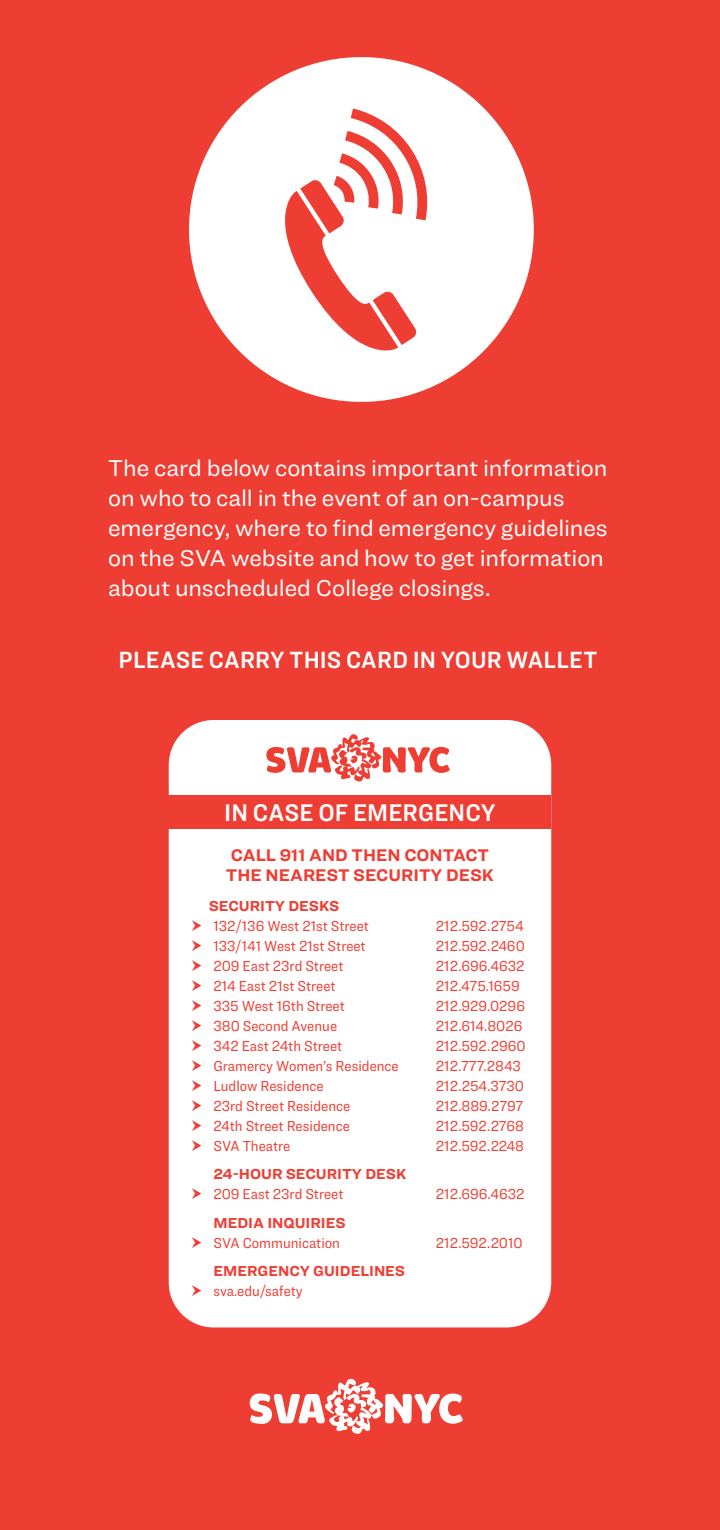
<style>
.page{position:relative;width:720px;height:1530px;background:#ee3e34}
.page>*{position:absolute;margin:0;border:0;box-sizing:border-box;transform-origin:0 0}
.t1{font:25px "Ringside Narrow Semi";letter-spacing:.005em;color:#fff}
.t2{font:24.5px "Ringside Narrow Semi";letter-spacing:.01em;color:#fff}
.t3{font:23.75px/30px "Ringside";letter-spacing:-.005em;color:#fff}
.t4{font:700 17.5px "Ringside";color:#ee3e34}
.t5{font:15px/20px "Ringside Narrow";color:#ee3e34}
.t6{font:700 15px/20px "Ringside";color:#ee3e34}
.s1{font-family:"Ringside";font-weight:700}
.s2{font-family:"Ringside Narrow";font-weight:400}
</style>
<div class="page">
<div style="left:169px;top:720px;width:382px;height:608px;background:#fff;border-radius:45px"></div>
<div style="left:169px;top:795px;width:382px;height:34px;background:#ee3e34"></div>
<div style="left:189px;top:57px;width:345px;height:345px;background:#fff;border-radius:50%"></div>
<svg style="left:285px;top:109px;width:143px;height:242px"></svg>
<svg style="left:266px;top:734px;width:184px;height:48px"></svg>
<svg style="left:249px;top:1379px;width:214px;height:55px"></svg>
<p class="t3" style="left:108px;top:453px;width:501px">The card below contains important information on who to call in the event of an on-campus emergency, where to find emergency guidelines on the SVA website and how to get information about unscheduled College closings.</p>
<p class="t2" style="left:119px;top:642px;width:480px">PLEASE CARRY THIS CARD IN YOUR WALLET</p>
<p class="t1" style="left:224px;top:795px;width:273px">IN CASE OF EMERGENCY</p>
<p class="t4" style="left:231px;top:842px;width:260px">CALL 911 AND THEN CONTACT</p>
<p class="t4" style="left:226px;top:862px;width:270px">THE NEAREST SECURITY DESK</p>
<p class="t6" style="left:209px;top:896px;width:132px">SECURITY DESKS</p>
<p class="t5" style="left:213px;top:916px;width:157px">132/136 West 21st Street</p>
<p class="t5" style="left:436px;top:916px;width:89px">212.592.2754</p>
<p class="t5" style="left:213px;top:936px;width:154px">133/141 West 21st Street</p>
<p class="t5" style="left:436px;top:936px;width:90px">212.592.2460</p>
<p class="t5" style="left:213px;top:956px;width:132px">209 East 23rd Street</p>
<p class="t5" style="left:436px;top:956px;width:90px">212.696.4632</p>
<p class="t5" style="left:213px;top:976px;width:124px">214 East 21st Street</p>
<p class="t5" style="left:436px;top:976px;width:85px">212.475.1659</p>
<p class="t5" style="left:213px;top:996px;width:133px">335 West 16th Street</p>
<p class="t5" style="left:436px;top:996px;width:91px">212.929.0296</p>
<p class="t5" style="left:213px;top:1016px;width:125px">380 Second Avenue</p>
<p class="t5" style="left:436px;top:1016px;width:88px">212.614.8026</p>
<p class="t5" style="left:213px;top:1036px;width:130px">342 East 24th Street</p>
<p class="t5" style="left:436px;top:1036px;width:91px">212.592.2960</p>
<p class="t5" style="left:213px;top:1056px;width:187px">Gramercy Women’s Residence</p>
<p class="t5" style="left:436px;top:1056px;width:87px">212.777.2843</p>
<p class="t5" style="left:213px;top:1076px;width:112px">Ludlow Residence</p>
<p class="t5" style="left:436px;top:1076px;width:90px">212.254.3730</p>
<p class="t5" style="left:213px;top:1096px;width:138px">23rd Street Residence</p>
<p class="t5" style="left:436px;top:1096px;width:89px">212.889.2797</p>
<p class="t5" style="left:213px;top:1116px;width:138px">24th Street Residence</p>
<p class="t5" style="left:436px;top:1116px;width:90px">212.592.2768</p>
<p class="t5" style="left:213px;top:1136px;width:78px">SVA Theatre</p>
<p class="t5" style="left:436px;top:1136px;width:90px">212.592.2248</p>
<p class="t6" style="left:213px;top:1163px;width:194px">24-HOUR SECURITY DESK</p>
<p class="t5" style="left:213px;top:1184px;width:132px">209 East 23rd Street</p>
<p class="t5" style="left:436px;top:1184px;width:90px">212.696.4632</p>
<p class="t5" style="left:213px;top:1212px;width:134px"><span class="s1">MEDIA INQUIRIES<br></span>SVA Communication</p>
<p class="t5" style="left:436px;top:1232px;width:88px">212.592.2010</p>
<p class="t6" style="left:213px;top:1261px;width:193px">EMERGENCY GUIDELINES <span class="s2">sva.edu/safety</span></p>
</div>
